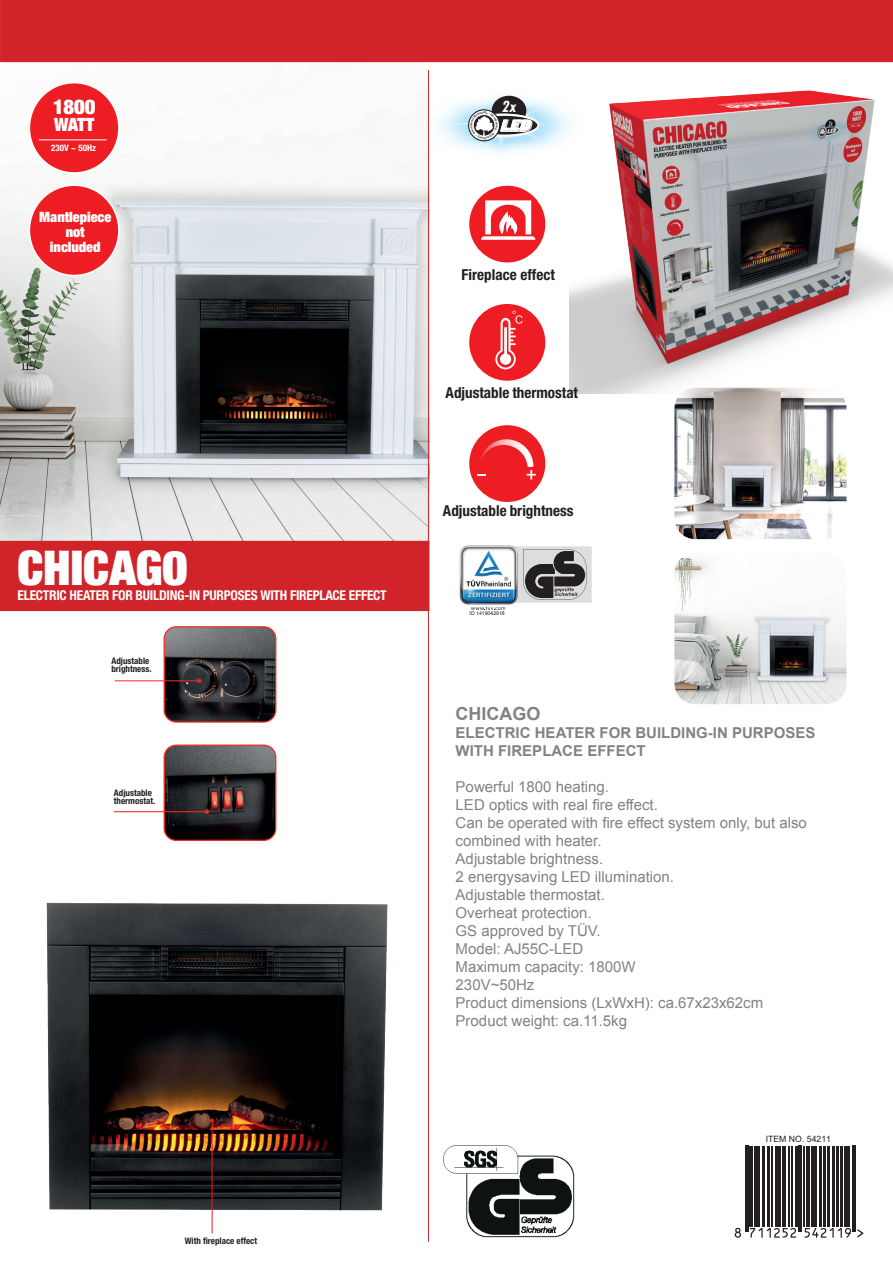
<style>
.page{position:relative;width:893px;height:1263px;background:#fff}
.page>*{position:absolute;margin:0;border:0;box-sizing:border-box;transform-origin:0 0}
.t1{font:900 condensed 48px "Helvetica Neue LT Std";color:#fff}
.t2{font:900 condensed 20.25px "Helvetica Neue LT Std";color:#fff}
.t3{font:900 condensed 18.3px "Helvetica Neue LT Std";color:#fff}
.t4{font:700 18px "Arial";color:#808285}
.t5{font:700 condensed 15.15px "Helvetica Neue LT Std";color:#231f20}
.t6{font:15px/18px "Arial";color:#808285}
.t7{font:700 15px/18px "Arial";color:#808285}
.t8{font:italic 700 condensed 14.85px "Futura Std";color:#fff}
.t9{font:900 condensed 14.25px/15px "Helvetica Neue LT Std";color:#fff;text-align:center}
.t10{font:700 condensed 13.5px "Helvetica Neue LT Std";letter-spacing:-.02em;color:#fff}
.t11{font:700 condensed 9px/7.6px "Helvetica Neue LT Std";color:#231f20}
.t12{font:700 condensed 9px "Helvetica Neue LT Std";color:#fff}
.t13{font:8.7px "Arial";color:#231f20}
.t14{font:5.1px "Arial";color:#231f20}
.t15{font:600 3.15px "Myriad Pro";color:#231f20}
</style>
<div class="page">
<img style="left:0;top:62px;width:430px;height:486px">
<hr style="left:428px;top:70px;width:1px;height:1172px;background:#d1232a">
<img style="left:570px;top:90px;width:323px;height:303px">
<svg style="left:734px;top:1146px;width:130px;height:92px"></svg>
<svg style="left:735px;top:1228px;width:6px;height:10px"></svg>
<hr style="left:745px;top:1146px;width:1px;height:86px;background:#231f20">
<hr style="left:747px;top:1146px;width:1px;height:86px;background:#231f20">
<hr style="left:749px;top:1146px;width:4px;height:80px;background:#231f20">
<hr style="left:754px;top:1146px;width:3px;height:80px;background:#231f20">
<hr style="left:758px;top:1146px;width:2px;height:80px;background:#231f20">
<hr style="left:762px;top:1146px;width:3px;height:80px;background:#231f20">
<hr style="left:767px;top:1146px;width:2px;height:80px;background:#231f20">
<hr style="left:772px;top:1146px;width:1px;height:80px;background:#231f20">
<hr style="left:775px;top:1146px;width:2px;height:80px;background:#231f20">
<hr style="left:779px;top:1146px;width:2px;height:80px;background:#231f20">
<hr style="left:782px;top:1146px;width:4px;height:80px;background:#231f20">
<hr style="left:788px;top:1146px;width:1px;height:80px;background:#231f20">
<svg style="left:750px;top:1228px;width:46px;height:10px"></svg>
<hr style="left:792px;top:1146px;width:1px;height:80px;background:#231f20">
<hr style="left:795px;top:1146px;width:2px;height:80px;background:#231f20">
<hr style="left:798px;top:1146px;width:2px;height:86px;background:#231f20">
<hr style="left:801px;top:1146px;width:1px;height:86px;background:#231f20">
<hr style="left:803px;top:1146px;width:1px;height:80px;background:#231f20">
<hr style="left:807px;top:1146px;width:3px;height:80px;background:#231f20">
<hr style="left:811px;top:1146px;width:1px;height:80px;background:#231f20">
<hr style="left:814px;top:1146px;width:3px;height:80px;background:#231f20">
<hr style="left:819px;top:1146px;width:3px;height:80px;background:#231f20">
<hr style="left:823px;top:1146px;width:2px;height:80px;background:#231f20">
<hr style="left:828px;top:1146px;width:2px;height:80px;background:#231f20">
<hr style="left:832px;top:1146px;width:3px;height:80px;background:#231f20">
<hr style="left:836px;top:1146px;width:2px;height:80px;background:#231f20">
<hr style="left:840px;top:1146px;width:3px;height:80px;background:#231f20">
<svg style="left:805px;top:1228px;width:46px;height:10px"></svg>
<hr style="left:844px;top:1146px;width:3px;height:80px;background:#231f20">
<hr style="left:849px;top:1146px;width:1px;height:80px;background:#231f20">
<hr style="left:852px;top:1146px;width:1px;height:86px;background:#231f20">
<hr style="left:854px;top:1146px;width:2px;height:86px;background:#231f20">
<svg style="left:857px;top:1229px;width:6px;height:8px"></svg>
<div style="left:0;top:0;width:893px;height:62px;background:#d1232a"></div>
<div style="left:0;top:541px;width:428px;height:70px;background:#d1232a"></div>
<img style="left:411px;top:68px;width:177px;height:98px">
<div style="left:492px;top:96px;width:34px;height:30px;background:#231f20;border-radius:50%"></div>
<div style="left:469px;top:114px;width:68px;height:23px;background:#fcfcfc;border-radius:50%"></div>
<svg style="left:471px;top:115px;width:67px;height:20px"></svg>
<div style="left:470px;top:114px;width:69px;height:22px;border:2px solid #fff;border-radius:50%"></div>
<img style="left:443px;top:1145px;width:132px;height:93px">
<div style="left:29px;top:83px;width:90px;height:90px;background:#ee1d23;border-radius:50%"></div>
<div style="left:29px;top:82px;width:91px;height:92px;border:2px solid #fff;border-radius:50%"></div>
<hr style="left:39px;top:139px;width:68px;height:1px;background:#fff">
<div style="left:29px;top:185px;width:90px;height:90px;background:#ee1d23;border-radius:50%"></div>
<div style="left:29px;top:184px;width:91px;height:92px;border:2px solid #fff;border-radius:50%"></div>
<div style="left:469px;top:303px;width:77px;height:78px;background:#ee1d23;border-radius:50%"></div>
<div style="left:468px;top:303px;width:79px;height:79px;border:1px solid #fff;border-radius:50%"></div>
<svg style="left:495px;top:311px;width:27px;height:58px"></svg>
<div style="left:469px;top:185px;width:77px;height:78px;background:#ee1d23;border-radius:50%"></div>
<div style="left:468px;top:184px;width:79px;height:80px;border:1px solid #fff;border-radius:50%"></div>
<svg style="left:481px;top:200px;width:54px;height:40px"></svg>
<div style="left:469px;top:424px;width:77px;height:79px;background:#ee1d23;border-radius:50%"></div>
<div style="left:468px;top:424px;width:79px;height:79px;border:1px solid #fff;border-radius:50%"></div>
<svg style="left:477px;top:439px;width:59px;height:40px"></svg>
<img style="left:46px;top:902px;width:342px;height:322px">
<hr style="left:212px;top:1120px;width:1px;height:113px;background:#ee1d23">
<img style="left:164px;top:746px;width:112px;height:94px">
<div style="left:164px;top:744px;width:112px;height:97px;border:1px solid #ee2e22;border-radius:12px"></div>
<img style="left:164px;top:628px;width:112px;height:93px">
<div style="left:164px;top:626px;width:112px;height:97px;border:1px solid #ee2e22;border-radius:12px"></div>
<hr style="left:114px;top:811px;width:93px;height:1px;background:#ee2e22">
<svg style="left:205px;top:809px;width:4px;height:5px"></svg>
<hr style="left:115px;top:680px;width:84px;height:1px;background:#ee2e22">
<svg style="left:197px;top:679px;width:4px;height:4px"></svg>
<img style="left:675px;top:557px;width:171px;height:147px">
<div style="left:672px;top:550px;width:177px;height:157px;border:2px solid #fff;border-radius:22px"></div>
<img style="left:673px;top:386px;width:175px;height:153px">
<div style="left:672px;top:385px;width:177px;height:157px;border:2px solid #fff;border-radius:22px"></div>
<svg style="left:471px;top:546px;width:121px;height:64px;background:#9d9c9e"></svg>
<img style="left:459px;top:545px;width:64px;height:60px">
<svg style="left:468px;top:109px;width:65px;height:32px"></svg>
<h2 class="t2" style="left:53px;top:94px;width:44px">1800</h2>
<p class="t3" style="left:54px;top:113px;width:42px">WATT</p>
<p class="t12" style="left:51px;top:142px;width:46px">230V ~ 50Hz</p>
<p class="t9" style="left:39px;top:209px;width:74px">Mantlepiece not included</p>
<h1 class="t1" style="left:18px;top:537px;width:171px">CHICAG0</h1>
<p class="t10" style="left:18px;top:587px;width:371px">ELECTRIC HEATER FOR BUILDING-IN PURPOSES WITH FIREPLACE EFFECT</p>
<p class="t11" style="left:111px;top:657px;width:42px">Adjustable brightness.</p>
<p class="t11" style="left:114px;top:789px;width:43px">Adjustable thermostat.</p>
<p class="t11" style="left:185px;top:1237px;width:74px">With fireplace effect</p>
<p class="t8" style="left:502px;top:97px;width:16px">2x</p>
<p class="t15" style="left:499px;top:124px;width:3px;rotate:90deg">v</p>
<p class="t5" style="left:462px;top:265px;width:95px">Fireplace effect</p>
<p class="t5" style="left:446px;top:383px;width:134px">Adjustable thermostat</p>
<p class="t5" style="left:443px;top:502px;width:132px">Adjustable brightness</p>
<p class="t14" style="left:470px;top:610px;width:37px">ID 1419042918</p>
<p class="t4" style="left:456px;top:702px;width:86px">CHICAGO</p>
<p class="t7" style="left:456px;top:724px;width:361px">ELECTRIC HEATER FOR BUILDING-IN PURPOSES<br>WITH FIREPLACE EFFECT</p>
<p class="t6" style="left:456px;top:778px;width:353px">Powerful 1800 heating.<br>LED optics with real fire effect.<br>Can be operated with fire effect system only, but also combined with heater.<br>Adjustable brightness.<br>2 energysaving LED illumination.<br>Adjustable thermostat.<br>Overheat protection.<br>GS approved by TÜV.<br>Model: AJ55C-LED<br>Maximum capacity: 1800W<br>230V~50Hz<br>Product dimensions (LxWxH): ca.67x23x62cm<br>Product weight: ca.11.5kg</p>
<p class="t13" style="left:766px;top:1133px;width:67px">ITEM NO. 54211</p>
</div>
